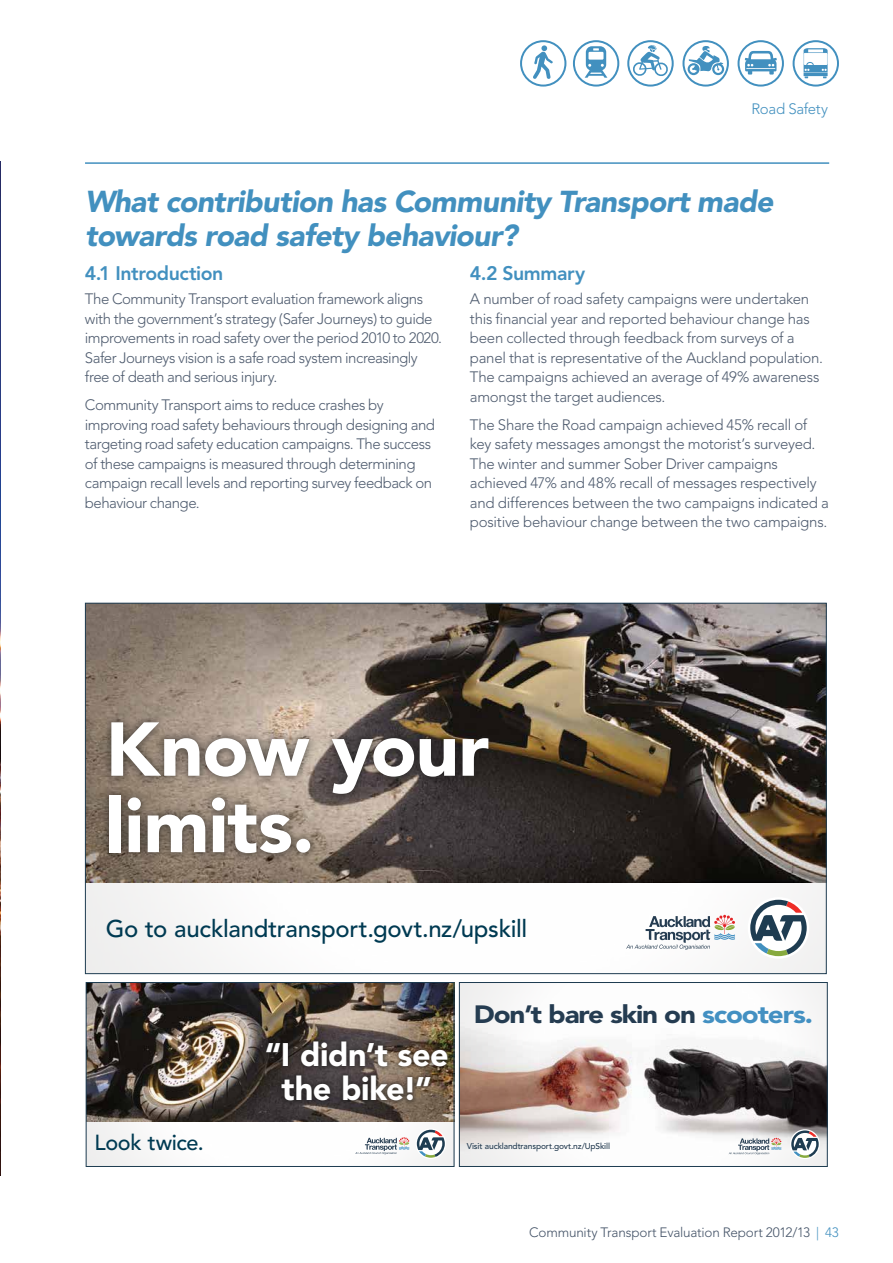
<style>
.page{position:relative;width:893px;height:1263px;background:#fff}
.page>*{position:absolute;margin:0;border:0;box-sizing:border-box;transform-origin:0 0}
.t1{font:900 75.45px/76.3px "Avenir";letter-spacing:-.01em;color:#fff}
.t2{font:900 32.4px/33.9px "Avenir";letter-spacing:-.015em;color:#fff;text-align:center}
.t3{font:italic 900 30px/34.5px "Avenir";letter-spacing:-.02em;color:#4290bf}
.t4{font:900 24.9px "Avenir";letter-spacing:-.04em;color:#253c51;scale:1.12 1}
.t5{font:500 24px "Avenir";letter-spacing:-.01em;color:#003a52}
.t6{font:500 21.6px "Avenir";letter-spacing:-.015em;color:#003a52}
.t7{font:800 19.5px "Avenir";letter-spacing:-.02em;color:#4290bf}
.t8{font:300 15px/19.5px "Avenir";letter-spacing:-.025em;color:#4e5b6e}
.t9{font:300 15px "Avenir";letter-spacing:-.02em;color:#4290bf}
.t10{font:300 13.5px "Avenir";letter-spacing:-.015em;color:#455468}
.t11{font:500 8.4px "Avenir";letter-spacing:-.015em;color:#253c51}
.s1{color:#4390c2}
.s2{color:#4290bf}
</style>
<div class="page">
<hr style="left:85px;top:162px;width:744px;height:2px;background:#4290bf">
<div style="left:573px;top:40px;width:46px;height:47px;border:2px solid #4290bf;border-radius:50%"></div>
<svg style="left:585px;top:46px;width:22px;height:32px"></svg>
<div style="left:627px;top:40px;width:47px;height:47px;border:2px solid #4290bf;border-radius:50%"></div>
<svg style="left:632px;top:45px;width:37px;height:32px"></svg>
<div style="left:793px;top:40px;width:46px;height:47px;border:2px solid #4290bf;border-radius:50%"></div>
<svg style="left:804px;top:48px;width:24px;height:30px"></svg>
<div style="left:806px;top:62px;width:7px;height:6px;border:1px solid #4290bf;border-radius:50%"></div>
<div style="left:520px;top:40px;width:46px;height:47px;border:2px solid #4290bf;border-radius:50%"></div>
<svg style="left:532px;top:45px;width:21px;height:34px"></svg>
<div style="left:682px;top:40px;width:47px;height:47px;border:2px solid #4290bf;border-radius:50%"></div>
<svg style="left:688px;top:46px;width:36px;height:29px"></svg>
<svg style="left:745px;top:51px;width:32px;height:24px"></svg>
<div style="left:737px;top:40px;width:47px;height:47px;border:2px solid #4290bf;border-radius:50%"></div>
<img style="left:0;top:162px;width:1px;height:1014px">
<img style="left:87px;top:882px;width:738px;height:90px">
<img style="left:87px;top:605px;width:738px;height:277px">
<div style="left:99px;top:712px;width:400px;height:151px;background:#1c1c1b;opacity:.79"></div>
<div style="left:748px;top:897px;width:61px;height:62px;background:#fff;border-radius:50%"></div>
<svg style="left:750px;top:900px;width:57px;height:56px"></svg>
<svg style="left:626px;top:915px;width:109px;height:35px"></svg>
<img style="left:88px;top:1121px;width:364px;height:44px">
<img style="left:88px;top:984px;width:364px;height:137px">
<svg style="left:416px;top:1128px;width:30px;height:31px"></svg>
<svg style="left:417px;top:1130px;width:28px;height:28px"></svg>
<svg style="left:355px;top:1137px;width:54px;height:17px"></svg>
<div style="left:261px;top:1036px;width:192px;height:70px;background:#1c1c1b;opacity:.69"></div>
<div style="left:86px;top:982px;width:368px;height:185px;border:1px solid #1e3c51"></div>
<img style="left:461px;top:984px;width:365px;height:181px">
<svg style="left:790px;top:1129px;width:30px;height:30px"></svg>
<svg style="left:791px;top:1130px;width:28px;height:28px"></svg>
<svg style="left:729px;top:1138px;width:52px;height:17px"></svg>
<div style="left:459px;top:982px;width:369px;height:185px;border:1px solid #1e3c51"></div>
<p class="t9" style="left:752px;top:100px;width:78px">Road Safety</p>
<h3 class="t3" style="left:85px;top:184px;width:690px">What contribution has Community Transport made towards road safety behaviour?</h3>
<h3 class="t7" style="left:85px;top:262px;width:140px">4.1 Introduction</h3>
<p class="t8" style="left:85px;top:289px;width:359px">The Community Transport evaluation framework aligns with the government’s strategy (Safer Journeys) to guide improvements in road safety over the period 2010 to 2020.<br>Safer Journeys vision is a safe road system increasingly free of death and serious injury.</p>
<p class="t8" style="left:85px;top:395px;width:352px">Community Transport aims to reduce crashes by improving road safety behaviours through designing and targeting road safety education campaigns. The success of these campaigns is measured through determining campaign recall levels and reporting survey feedback on behaviour change.</p>
<h3 class="t7" style="left:470px;top:262px;width:117px">4.2 Summary</h3>
<p class="t8" style="left:470px;top:289px;width:355px">A number of road safety campaigns were undertaken this financial year and reported behaviour change has been collected through feedback from surveys of a panel that is representative of the Auckland population.<br>The campaigns achieved an average of 49% awareness amongst the target audiences.</p>
<p class="t8" style="left:470px;top:415px;width:360px">The Share the Road campaign achieved 45% recall of key safety messages amongst the motorist’s surveyed.<br>The winter and summer Sober Driver campaigns achieved 47% and 48% recall of messages respectively and differences between the two campaigns indicated a positive behaviour change between the two campaigns.</p>
<h1 class="t1" style="left:105px;top:711px;width:385px">Know your limits.</h1>
<h3 class="t5" style="left:106px;top:915px;width:423px">Go to aucklandtransport.govt.nz/upskill</h3>
<h3 class="t6" style="left:95px;top:1130px;width:111px">Look twice.</h3>
<h2 class="t2" style="left:265px;top:1037px;width:185px">“I didn’t see the bike!”</h2>
<h3 class="t4" style="left:474px;top:999px;width:304px">Don’t bare skin on <span class="s1">scooters.</span></h3>
<p class="t11" style="left:467px;top:1142px;width:145px">Visit aucklandtransport.govt.nz/UpSkill</p>
<p class="t10" style="left:529px;top:1225px;width:311px">Community Transport Evaluation Report 2012/13 <span class="s2">| 43</span></p>
</div>
